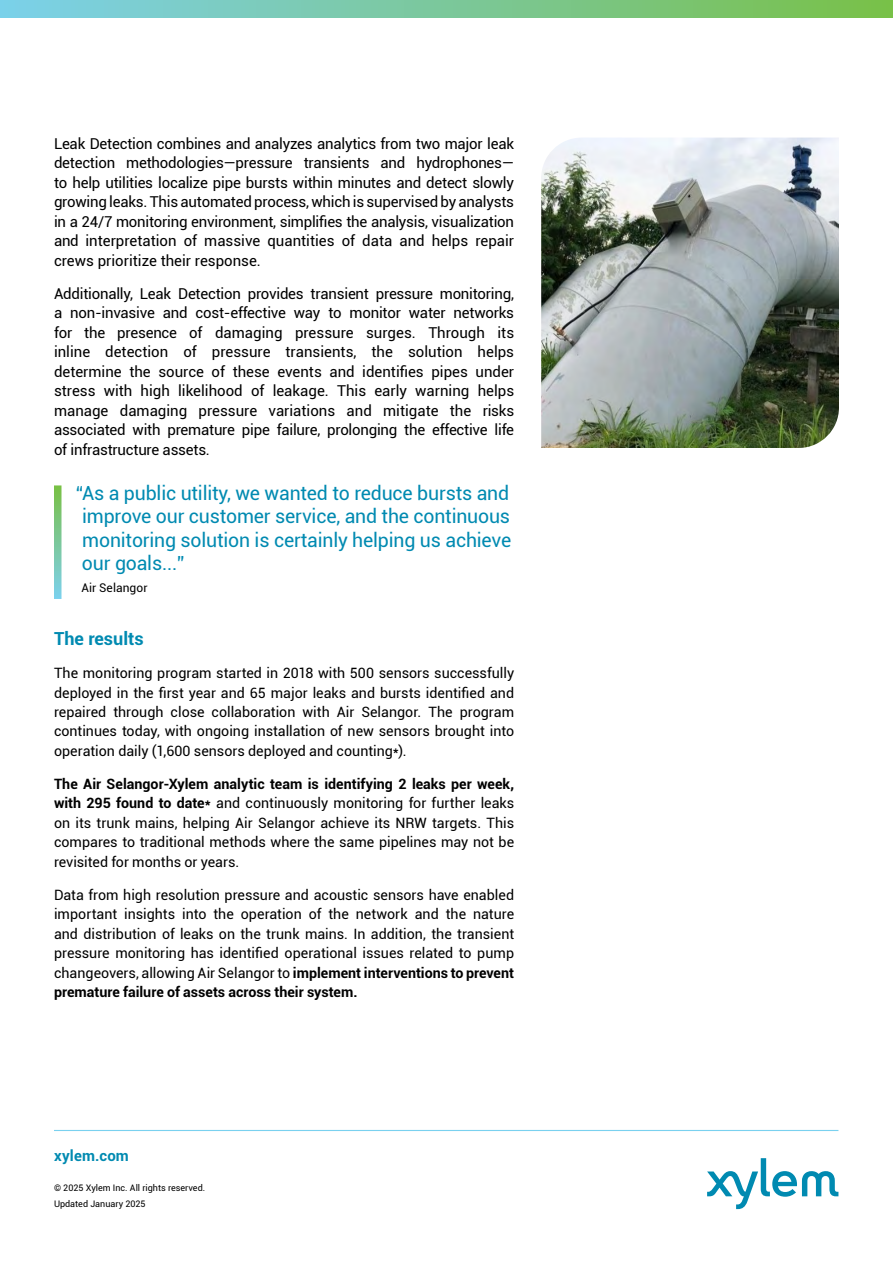
<style>
.page{position:relative;width:893px;height:1263px;background:#fff}
.page>*{position:absolute;margin:0;border:0;box-sizing:border-box;transform-origin:0 0}
.t1{font:19.5px/23.4px "Roboto";letter-spacing:-.01em;color:#008ab1;text-align:justify}
.t2{font:700 18px "Roboto";color:#008ab1}
.t3{font:15px/19.5px "Roboto";letter-spacing:-.01em;color:#000;text-align:justify}
.t4{font:700 15px "Roboto";letter-spacing:.01em;color:#008ab1}
.t5{font:14.25px/19.5px "Roboto";color:#000;text-align:justify}
.t6{font:12px "Roboto";letter-spacing:.01em;color:#000}
.t7{font:9px "Roboto";color:#000}
.s1{font-weight:700}
</style>
<div class="page">
<hr style="left:54px;top:1130px;width:784px;height:1px;background:#7ad1ef">
<div style="left:0;top:0;width:893px;height:18px;background:linear-gradient(to right,#7cd0eb,#79c049)"></div>
<svg style="left:707px;top:1158px;width:131px;height:51px"></svg>
<svg style="left:54px;top:485px;width:8px;height:114px"></svg>
<img style="left:541px;top:138px;width:298px;height:310px">
<p class="t3" style="left:54px;top:133px;width:462px">Leak Detection combines and analyzes analytics from two major leak detection methodologies—pressure transients and hydrophones— to help utilities localize pipe bursts within minutes and detect slowly growing leaks. This automated process, which is supervised by analysts in a 24/7 monitoring environment, simplifies the analysis, visualization and interpretation of massive quantities of data and helps repair crews prioritize their response.</p>
<p class="t3" style="left:54px;top:283px;width:462px">Additionally, Leak Detection provides transient pressure monitoring, a non-invasive and cost-effective way to monitor water networks for the presence of damaging pressure surges. Through its inline detection of pressure transients, the solution helps determine the source of these events and identifies pipes under stress with high likelihood of leakage. This early warning helps manage damaging pressure variations and mitigate the risks associated with premature pipe failure, prolonging the effective life of infrastructure assets.</p>
<h1 class="t1" style="left:82px;top:481px;width:431px;text-indent:-6px">“As a public utility, we wanted to reduce bursts and improve our customer service, and the continuous monitoring solution is certainly helping us achieve our goals...”</h1>
<p class="t6" style="left:81px;top:579px;width:68px">Air Selangor</p>
<p class="t2" style="left:54px;top:626px;width:91px">The results</p>
<p class="t5" style="left:54px;top:663px;width:462px">The monitoring program started in 2018 with 500 sensors successfully deployed in the first year and 65 major leaks and bursts identified and repaired through close collaboration with Air Selangor. The program continues today, with ongoing installation of new sensors brought into operation daily (1,600 sensors deployed and counting*).</p>
<p class="t5" style="left:54px;top:774px;width:462px"><span class="s1">The Air Selangor-Xylem analytic team is identifying 2 leaks per week, with 295 found to date*</span> and continuously monitoring for further leaks on its trunk mains, helping Air Selangor achieve its NRW targets. This compares to traditional methods where the same pipelines may not be revisited for months or years.</p>
<p class="t5" style="left:54px;top:885px;width:462px">Data from high resolution pressure and acoustic sensors have enabled important insights into the operation of the network and the nature and distribution of leaks on the trunk mains. In addition, the transient pressure monitoring has identified operational issues related to pump changeovers, allowing Air Selangor to <span class="s1">implement interventions to prevent premature failure of assets across their system.</span></p>
<p class="t4" style="left:54px;top:1145px;width:76px">xylem.com</p>
<p class="t7" style="left:54px;top:1181px;width:153px">© 2025 Xylem Inc. All rights reserved.</p>
<p class="t7" style="left:54px;top:1198px;width:93px">Updated January 2025</p>
</div>
